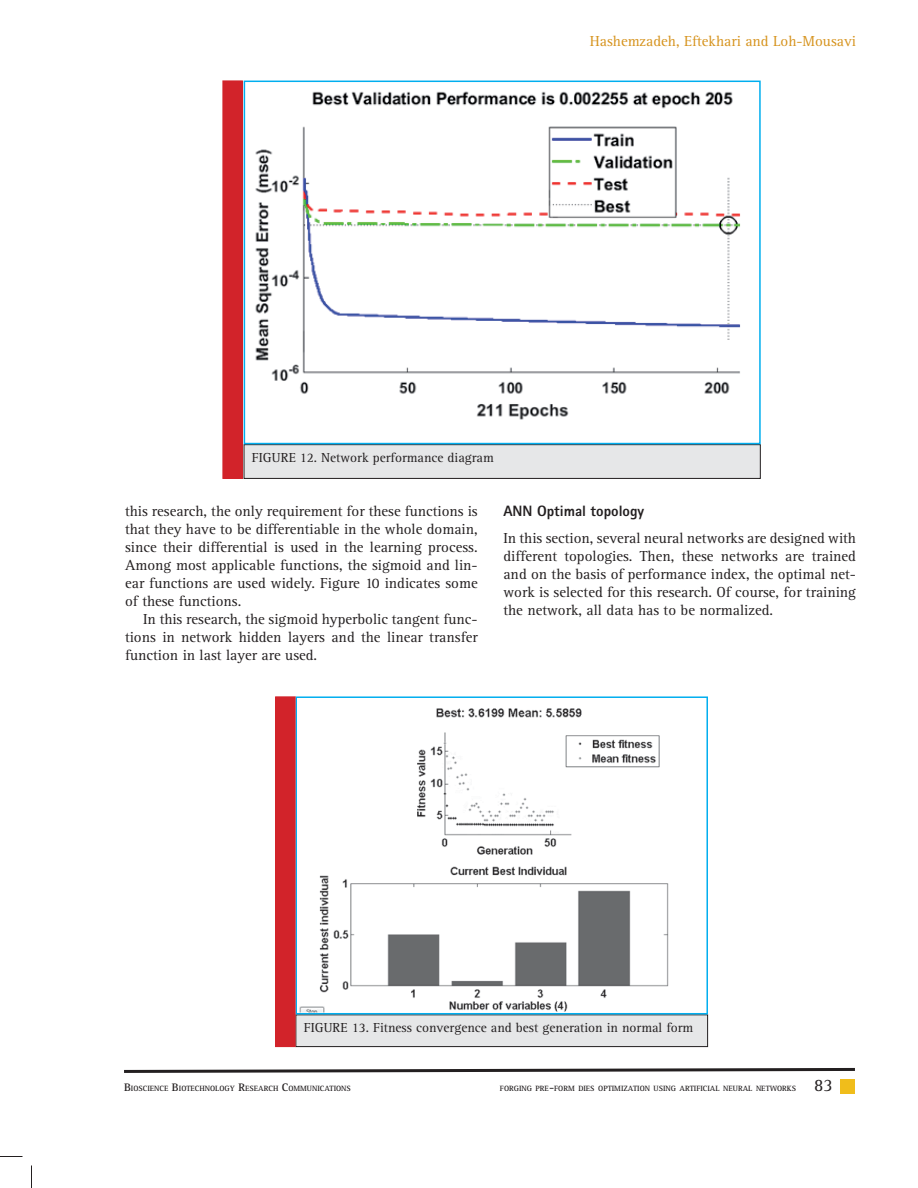
<style>
.page{position:relative;width:918px;height:1188px;background:#fff}
.page>*{position:absolute;margin:0;border:0;box-sizing:border-box;transform-origin:0 0}
.t1{font:18px "Rotis Serif Std";color:#231f20}
.t2{font:15px/18px "Rotis Serif Std";color:#231f20;text-align:justify}
.t3{font:15px "Rotis Serif Std";color:#d6931d}
.t4{font:800 15px "Rotis Sans Serif Std";color:#231f20}
.t5{font:13.5px "Rotis Serif Std";color:#231f20}
.t6{font:700 7.8px "Rotis Serif Std";color:#231f20}
.s1{font-size:11.25px}
</style>
<div class="page">
<svg style="left:124px;top:1067px;width:731px;height:6px"></svg>
<div style="left:840px;top:1079px;width:15px;height:15px;background:#f0bd1b"></div>
<div style="left:244px;top:445px;width:516px;height:33px;background:#e6e7e8"></div>
<div style="left:244px;top:444px;width:517px;height:35px;border:1px solid #231f20"></div>
<img style="left:255px;top:91px;width:486px;height:329px">
<div style="left:244px;top:81px;width:517px;height:363px;border:2px solid #00aeef"></div>
<div style="left:223px;top:81px;width:19px;height:397px;background:#d2232a"></div>
<div style="left:223px;top:81px;width:20px;height:398px;border:1px solid #d2232a"></div>
<div style="left:296px;top:1015px;width:412px;height:32px;background:#e6e7e8"></div>
<div style="left:295px;top:1014px;width:413px;height:33px;border:1px solid #231f20"></div>
<img style="left:299px;top:708px;width:370px;height:303px">
<div style="left:295px;top:696px;width:413px;height:318px;border:2px solid #00aeef"></div>
<div style="left:276px;top:697px;width:19px;height:350px;background:#d2232a"></div>
<div style="left:275px;top:696px;width:20px;height:351px;border:1px solid #d2232a"></div>
<svg style="left:0;top:1156px;width:22px;height:1px"></svg>
<svg style="left:31px;top:1166px;width:1px;height:22px"></svg>
<p class="t3" style="left:590px;top:35px;width:268px">Hashemzadeh, Eftekhari and Loh-Mousavi</p>
<p class="t5" style="left:252px;top:452px;width:244px">FIGURE 12. Network performance diagram</p>
<p class="t2" style="left:125px;top:503px;width:354px">this research, the only requirement for these functions is that they have to be differentiable in the whole domain, since their differential is used in the learning process.<br>Among most applicable functions, the sigmoid and lin&shy;ear functions are used widely. Figure 10 indicates some of these functions.</p>
<p class="t2" style="left:125px;top:611px;width:354px;text-indent:18px">In this research, the sigmoid hyperbolic tangent func&shy;tions in network hidden layers and the linear transfer function in last layer are used.</p>
<p class="t4" style="left:503px;top:505px;width:142px">ANN Optimal topology</p>
<p class="t2" style="left:503px;top:530px;width:354px">In this section, several neural networks are designed with different topologies. Then, these networks are trained and on the basis of performance index, the optimal net&shy;work is selected for this research. Of course, for training the network, all data has to be normalized.</p>
<p class="t5" style="left:304px;top:1022px;width:391px">FIGURE 13. Fitness convergence and best generation in normal form</p>
<p class="t6" style="left:124px;top:1086px;width:228px"><span class="s1">B</span>IOSCIENCE <span class="s1">B</span>IOTECHNOLOGY <span class="s1">R</span>ESEARCH <span class="s1">C</span>OMMUNICATIONS</p>
<p class="t6" style="left:500px;top:1086px;width:298px">FORGING PRE<span class="s1">-</span>FORM DIES OPTIMIZATION USING ARTIFICIAL NEURAL NETWORKS</p>
<p class="t1" style="left:814px;top:1078px;width:20px">83</p>
</div>
